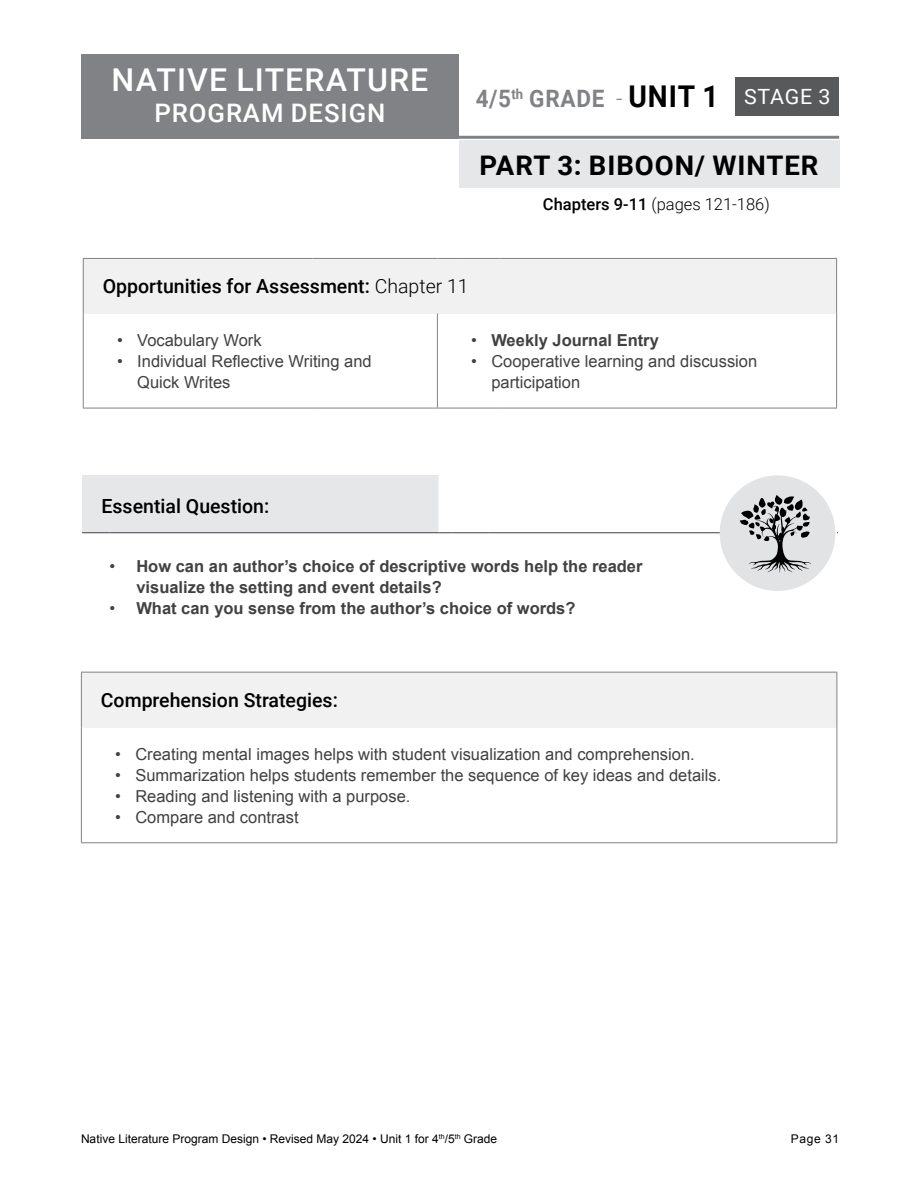
<style>
.page{position:relative;width:918px;height:1188px;background:#fff}
.page>*{position:absolute;margin:0;border:0;box-sizing:border-box;transform-origin:0 0}
.t1{font:500 31.5px "Roboto";letter-spacing:.035em;color:#fff}
.t2{font:700 27px "Roboto";letter-spacing:.035em;color:#000}
.t3{font:500 25.5px "Roboto";letter-spacing:.035em;color:#fff}
.t4{font:700 24px "Roboto";letter-spacing:.035em;color:#808285;scale:.94 1}
.t5{font:500 19.5px "Roboto";color:#000}
.t6{font:16.5px/21px "Arial";color:#414042}
.t7{font:700 16.5px/21px "Arial";color:#414042}
.t8{font:300 16.5px "Roboto";color:#000}
.t9{font:12px "Arial";color:#000}
.s1{font-weight:300}
.s2{font-size:30px;color:#000}
.s3{font-weight:400;font-size:21px;color:#fff}
.s4{font-weight:500}
.s5{font-weight:400}
</style>
<div class="page">
<div style="left:81px;top:54px;width:378px;height:85px;background:#808285"></div>
<hr style="left:81px;top:136px;width:758px;height:3px;background:#808285">
<div style="left:735px;top:77px;width:104px;height:39px;background:#58595b"></div>
<div style="left:82px;top:475px;width:356px;height:58px;background:#e6e7e8"></div>
<svg style="left:82px;top:532px;width:27px;height:1px"></svg>
<hr style="left:109px;top:532px;width:329px;height:1px;background:#414042">
<div style="left:720px;top:475px;width:115px;height:116px;background:#e2e3e4;border-radius:50%"></div>
<svg style="left:438px;top:475px;width:400px;height:98px"></svg>
<div style="left:81px;top:672px;width:756px;height:55px;background:#f1f1f2"></div>
<hr style="left:81px;top:672px;width:756px;height:1px;background:#808285">
<hr style="left:81px;top:673px;width:1px;height:54px;background:#808285">
<hr style="left:837px;top:673px;width:1px;height:54px;background:#808285">
<hr style="left:81px;top:727px;width:1px;height:115px;background:#808285">
<hr style="left:837px;top:727px;width:1px;height:115px;background:#808285">
<hr style="left:81px;top:842px;width:756px;height:1px;background:#808285">
<div style="left:459px;top:140px;width:380px;height:47px;background:#e6e7e8"></div>
<div style="left:83px;top:258px;width:754px;height:56px;background:#f1f1f2"></div>
<hr style="left:83px;top:258px;width:230px;height:1px;background:#808285">
<hr style="left:83px;top:259px;width:1px;height:55px;background:#808285">
<hr style="left:313px;top:258px;width:124px;height:1px;background:#808285">
<svg style="left:437px;top:258px;width:23px;height:1px"></svg>
<hr style="left:460px;top:258px;width:39px;height:1px;background:#808285">
<hr style="left:499px;top:258px;width:338px;height:1px;background:#808285">
<hr style="left:836px;top:259px;width:1px;height:55px;background:#808285">
<hr style="left:83px;top:314px;width:1px;height:94px;background:#808285">
<hr style="left:437px;top:314px;width:1px;height:94px;background:#808285">
<hr style="left:836px;top:314px;width:1px;height:94px;background:#808285">
<hr style="left:83px;top:408px;width:230px;height:1px;background:#808285">
<hr style="left:313px;top:408px;width:124px;height:1px;background:#808285">
<svg style="left:437px;top:408px;width:23px;height:1px"></svg>
<hr style="left:460px;top:408px;width:39px;height:1px;background:#808285">
<hr style="left:499px;top:408px;width:338px;height:1px;background:#808285">
<h1 class="t1" style="left:112px;top:58px;width:318px">NATIVE LITERATURE</h1>
<h3 class="t3" style="left:155px;top:95px;width:232px">PROGRAM DESIGN</h3>
<h3 class="t4" style="left:476px;top:82px;width:379px">4/5<sup>th</sup> GRADE <span class="s1">-</span> <span class="s2">UNIT 1</span> <span class="s3">STAGE 3</span></h3>
<h2 class="t2" style="left:480px;top:147px;width:340px">PART 3: BIBOON/ WINTER</h2>
<p class="t8" style="left:543px;top:192px;width:228px"><span class="s4">Chapters 9-11</span> (pages 121-186)</p>
<p class="t5" style="left:103px;top:273px;width:367px">Opportunities for Assessment: <span class="s1">Chapter 11</span></p>
<p class="t6" style="left:117px;top:330px;width:146px">• Vocabulary Work</p>
<p class="t6" style="left:137px;top:351px;width:236px;text-indent:-20px">• Individual Reflective Writing and<br>Quick Writes</p>
<p class="t7" style="left:471px;top:330px;width:189px"><span class="s5">•</span> Weekly Journal Entry</p>
<p class="t6" style="left:491px;top:351px;width:267px;text-indent:-20px">• Cooperative learning and discussion participation</p>
<p class="t5" style="left:102px;top:492px;width:169px">Essential Question:</p>
<p class="t7" style="left:136px;top:556px;width:508px;text-indent:-27px"><span class="s5">•</span> How can an author’s choice of descriptive words help the reader visualize the setting and event details?</p>
<p class="t7" style="left:109px;top:598px;width:468px"><span class="s5">•</span> What can you sense from the author’s choice of words?</p>
<p class="t5" style="left:101px;top:686px;width:238px">Comprehension Strategies:</p>
<p class="t6" style="left:115px;top:743px;width:581px">• Creating mental images helps with student visualization and comprehension.</p>
<p class="t6" style="left:115px;top:764px;width:608px">• Summarization helps students remember the sequence of key ideas and details.</p>
<p class="t6" style="left:115px;top:785px;width:297px">• Reading and listening with a purpose.</p>
<p class="t6" style="left:115px;top:806px;width:185px">• Compare and contrast</p>
<p class="t9" style="left:81px;top:1131px;width:418px">Native Literature Program Design • Revised May 2024 • Unit 1 for 4<sup>th</sup>/5<sup>th</sup> Grade</p>
<p class="t9" style="left:791px;top:1131px;width:50px">Page 31</p>
</div>
